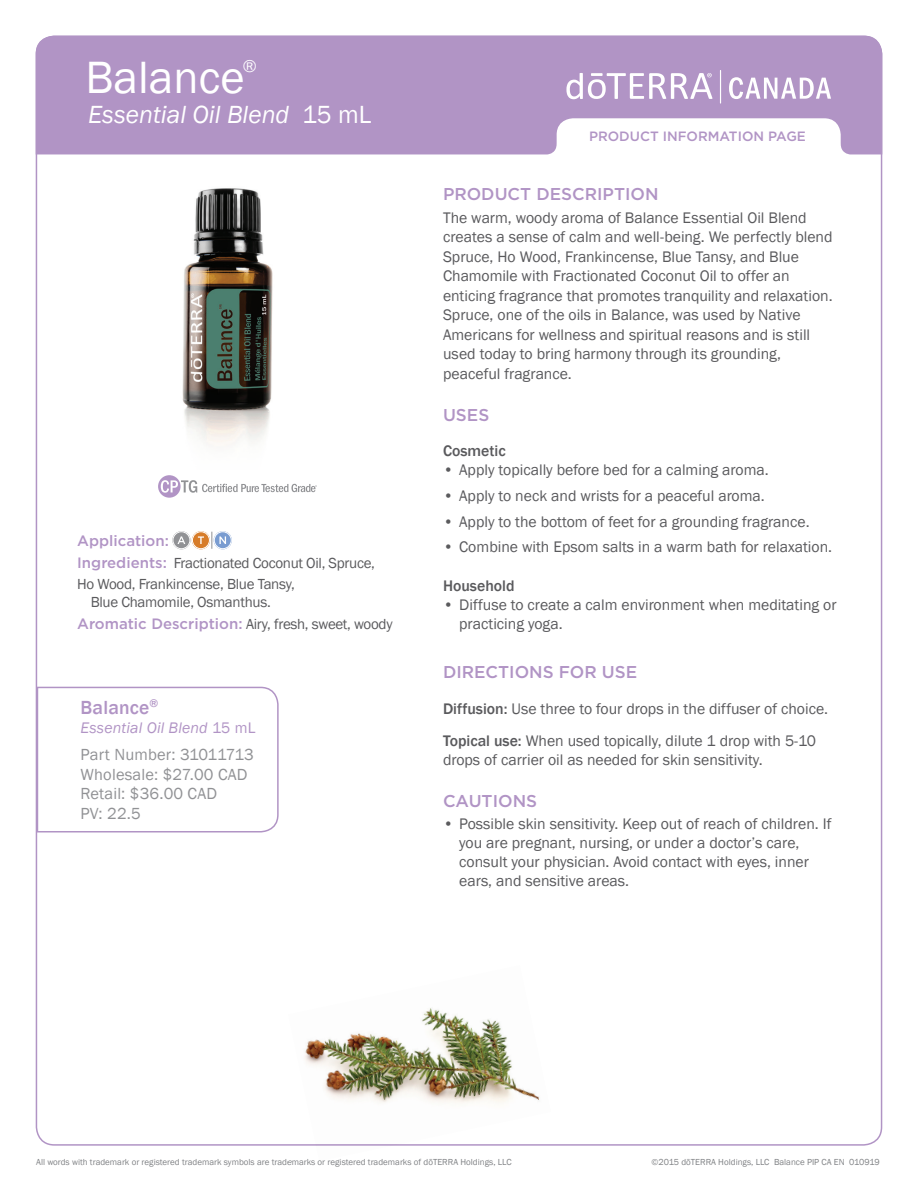
<style>
.page{position:relative;width:918px;height:1188px;background:#fff}
.page>*{position:absolute;margin:0;border:0;box-sizing:border-box;transform-origin:0 0}
.t1{font:46.5px "Franklin Gothic";color:#fff}
.t2{font:italic 25.5px "Franklin Gothic";color:#fff}
.t3{font:500 19.5px "Franklin Gothic";letter-spacing:.01em;color:#b194c5}
.t4{font:18px "Franklin Gothic";color:#fff}
.t5{font:500 17.1px "Gotham";color:#b194c5}
.t6{font:16.5px/19.8px "Franklin Gothic";letter-spacing:.01em;color:#919295}
.t7{font:15.75px/19.5px "Franklin Gothic";color:#5a5a5d}
.t8{font:italic 15.75px "Franklin Gothic";letter-spacing:.01em;color:#b194c5}
.t9{font:500 15.75px "Franklin Gothic";color:#5a5a5d}
.t10{font:15px/21.5px "Franklin Gothic";letter-spacing:-.02em;color:#5a5a5d}
.t11{font:500 15px "Gotham";color:#b194c5}
.t12{font:500 13.5px "Gotham";color:#b194c5}
.t13{font:9px "Franklin Gothic";color:#808285}
.s1{font-style:normal}
.s2{font-family:"Gotham";font-weight:500;color:#b194c5}
.s3{font-weight:500}
</style>
<div class="page">
<svg style="left:36px;top:36px;width:846px;height:118px;background:#b99fcb"></svg>
<svg style="left:729px;top:77px;width:102px;height:22px"></svg>
<svg style="left:566px;top:73px;width:146px;height:26px"></svg>
<hr style="left:720px;top:70px;width:1px;height:34px;background:#fff">
<img style="left:182px;top:188px;width:91px;height:257px">
<svg style="left:158px;top:475px;width:159px;height:23px"></svg>
<svg style="left:211px;top:532px;width:1px;height:17px"></svg>
<svg style="left:172px;top:531px;width:19px;height:18px"></svg>
<div style="left:173px;top:532px;width:17px;height:17px;border:1px solid #fff;border-radius:50%"></div>
<svg style="left:177px;top:536px;width:8px;height:8px"></svg>
<svg style="left:192px;top:531px;width:18px;height:18px"></svg>
<div style="left:192px;top:532px;width:18px;height:17px;border:1px solid #fff;border-radius:50%"></div>
<svg style="left:198px;top:536px;width:6px;height:8px"></svg>
<svg style="left:214px;top:531px;width:18px;height:18px"></svg>
<div style="left:214px;top:532px;width:17px;height:17px;border:1px solid #fff;border-radius:50%"></div>
<svg style="left:219px;top:536px;width:7px;height:8px"></svg>
<svg style="left:36px;top:686px;width:243px;height:147px"></svg>
<img style="left:288px;top:1008px;width:263px;height:138px">
<h1 class="t1" style="left:85px;top:49px;width:161px">Balance</h1>
<p class="t4" style="left:243px;top:55px;width:15px">®</p>
<h2 class="t2" style="left:88px;top:98px;width:285px">Essential Oil Blend <span class="s1">15 mL</span></h2>
<p class="t11" style="left:77px;top:531px;width:93px">Application:</p>
<p class="t10" style="left:77px;top:552px;width:299px"><span class="s2">Ingredients:</span> Fractionated Coconut Oil, Spruce,<br>Ho Wood, Frankincense, Blue Tansy,</p>
<p class="t10" style="left:77px;top:592px;width:317px;text-indent:14px">Blue Chamomile, Osmanthus.<br><span class="s2">Aromatic Description:</span> Airy, fresh, sweet, woody</p>
<p class="t3" style="left:81px;top:695px;width:79px">Balance<sup>®</sup></p>
<p class="t8" style="left:81px;top:718px;width:176px">Essential Oil Blend <span class="s1">15 mL</span></p>
<p class="t6" style="left:81px;top:745px;width:175px">Part Number: 31011713<br>Wholesale: $27.00 CAD<br>Retail: $36.00 CAD<br>PV: 22.5</p>
<p class="t12" style="left:589px;top:128px;width:218px">PRODUCT INFORMATION PAGE</p>
<p class="t5" style="left:443px;top:182px;width:217px">PRODUCT DESCRIPTION</p>
<p class="t7" style="left:443px;top:208px;width:391px">The warm, woody aroma of Balance Essential Oil Blend creates a sense of calm and well-being. We perfectly blend Spruce, Ho Wood, Frankincense, Blue Tansy, and Blue Chamomile with Fractionated Coconut Oil to offer an enticing fragrance that promotes tranquility and relaxation.<br>Spruce, one of the oils in Balance, was used by Native Americans for wellness and spiritual reasons and is still used today to bring harmony through its grounding, peaceful fragrance.</p>
<p class="t5" style="left:443px;top:403px;width:48px">USES</p>
<p class="t9" style="left:443px;top:441px;width:64px">Cosmetic</p>
<p class="t7" style="left:443px;top:461px;width:327px">• Apply topically before bed for a calming aroma.</p>
<p class="t7" style="left:443px;top:486px;width:323px">• Apply to neck and wrists for a peaceful aroma.</p>
<p class="t7" style="left:443px;top:512px;width:368px">• Apply to the bottom of feet for a grounding fragrance.</p>
<p class="t7" style="left:443px;top:538px;width:391px">• Combine with Epsom salts in a warm bath for relaxation.</p>
<p class="t9" style="left:443px;top:576px;width:73px">Household</p>
<p class="t7" style="left:459px;top:596px;width:379px;line-height:18.9px;text-indent:-16px">• Diffuse to create a calm environment when meditating or practicing yoga.</p>
<p class="t5" style="left:443px;top:661px;width:196px">DIRECTIONS FOR USE</p>
<p class="t7" style="left:443px;top:693px;width:387px;line-height:32.4px"><span class="s3">Diffusion:</span> Use three to four drops in the diffuser of choice.<br><span class="s3">Topical use:</span> When used topically, dilute 1 drop with 5-10</p>
<p class="t7" style="left:443px;top:750px;width:321px">drops of carrier oil as needed for skin sensitivity.</p>
<p class="t5" style="left:443px;top:790px;width:96px">CAUTIONS</p>
<p class="t7" style="left:459px;top:815px;width:374px;line-height:18.9px;text-indent:-16px">• Possible skin sensitivity. Keep out of reach of children. If you are pregnant, nursing, or under a doctor’s care, consult your physician. Avoid contact with eyes, inner ears, and sensitive areas.</p>
<p class="t13" style="left:36px;top:1156px;width:477px">All words with trademark or registered trademark symbols are trademarks or registered trademarks of dōTERRA Holdings, LLC</p>
<p class="t13" style="left:652px;top:1156px;width:230px">©2015 dōTERRA Holdings, LLC Balance PIP CA EN 010919</p>
</div>
